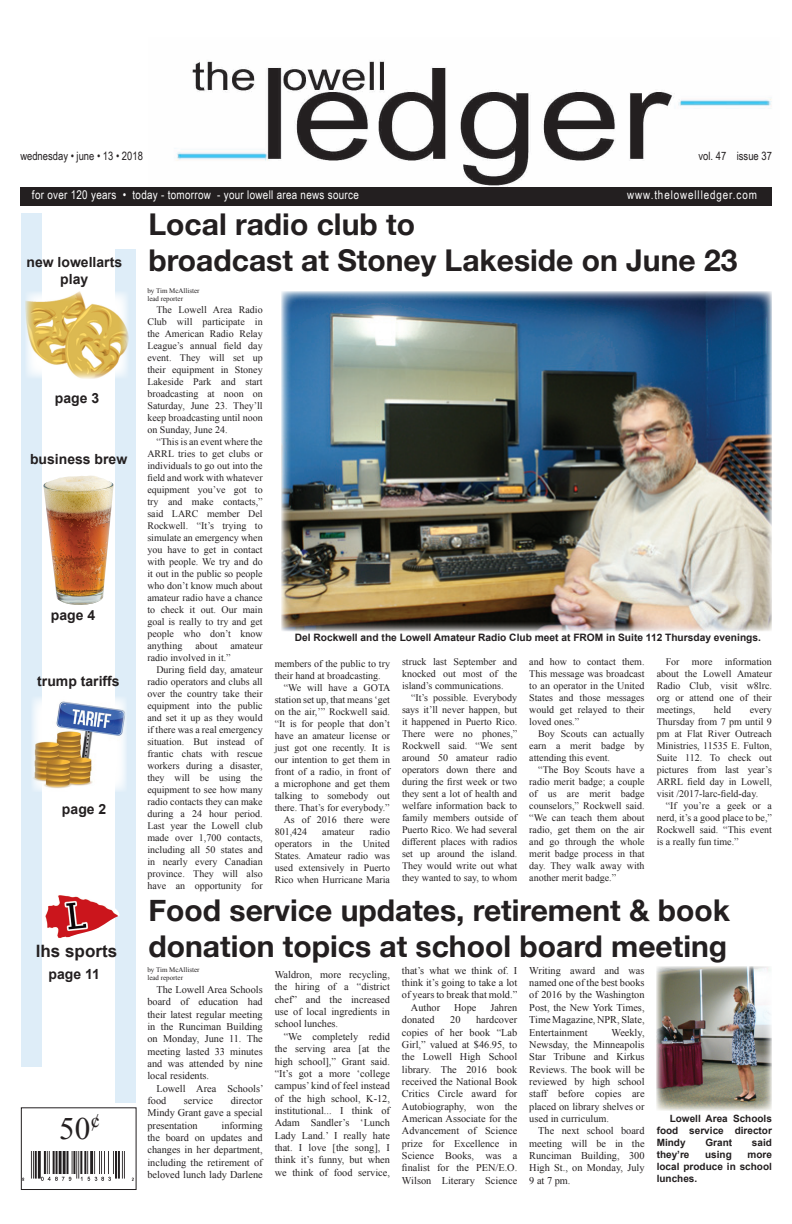
<style>
.page{position:relative;width:792px;height:1224px;background:#fff}
.page>*{position:absolute;margin:0;border:0;box-sizing:border-box;transform-origin:0 0}
.t1{font:31.2px "Times New Roman";color:#231f20}
.t2{font:700 30px/36px "Helvetica Neue";color:#231f20}
.t3{font:700 17px "Arial";color:#231f20}
.t4{font:700 14px/16.8px "Arial";color:#231f20;text-align:center}
.t5{font:12px "Arial Narrow";letter-spacing:.025em;color:#fff}
.t6{font:12px "Arial Narrow";letter-spacing:.075em;color:#fff}
.t7{font:11.5px "Arial Narrow";color:#231f20}
.t8{font:10.3px/12.4px "Times New Roman";color:#231f20;text-align:justify}
.t9{font:700 10.2px "Arial";color:#231f20}
.t10{font:10px/12px "Times New Roman";color:#231f20;text-align:justify}
.t11{font:700 10px/12px "Arial";color:#231f20;text-align:justify}
.t12{font:7px/8.4px "Times New Roman";color:#231f20}
</style>
<div class="page">
<img style="left:176px;top:60px;width:596px;height:127px">
<div style="left:20px;top:187px;width:752px;height:18px;background:#231f20"></div>
<div style="left:21px;top:213px;width:20px;height:854px;background:#deedf8"></div>
<div style="left:115px;top:249px;width:20px;height:854px;background:#deedf8"></div>
<img style="left:23px;top:1152px;width:110px;height:29px">
<div style="left:21px;top:1107px;width:116px;height:83px;border:1px solid #231f20"></div>
<img style="left:45px;top:895px;width:75px;height:43px">
<img style="left:282px;top:291px;width:490px;height:340px">
<img style="left:25px;top:291px;width:104px;height:88px">
<img style="left:43px;top:476px;width:70px;height:129px">
<img style="left:657px;top:967px;width:115px;height:144px">
<img style="left:33px;top:696px;width:93px;height:96px">
<p class="t7" style="left:20px;top:147px;width:124px">wednesday • june • 13 • 2018</p>
<p class="t7" style="left:699px;top:147px;width:75px">vol. 47 issue 37</p>
<p class="t5" style="left:32px;top:186px;width:328px">for over 120 years • today - tomorrow - your lowell area news source</p>
<p class="t6" style="left:627px;top:186px;width:131px">www.thelowellledger.com</p>
<h3 class="t4" style="left:26px;top:254px;width:97px">new lowellarts play</h3>
<h3 class="t4" style="left:55px;top:390px;width:46px">page 3</h3>
<h3 class="t4" style="left:30px;top:451px;width:99px">business brew</h3>
<h3 class="t4" style="left:51px;top:607px;width:46px">page 4</h3>
<h3 class="t4" style="left:37px;top:673px;width:84px">trump tariffs</h3>
<h3 class="t4" style="left:62px;top:801px;width:46px">page 2</h3>
<h3 class="t3" style="left:36px;top:940px;width:83px">lhs sports</h3>
<h3 class="t4" style="left:49px;top:966px;width:53px">page 11</h3>
<h1 class="t1" style="left:59px;top:1107px;width:43px">50<sup>¢</sup></h1>
<h2 class="t2" style="left:148px;top:207px;width:591px">Local radio club to<br>broadcast at Stoney Lakeside on June 23</h2>
<p class="t12" style="left:147px;top:286px;width:54px">by Tim McAllister lead reporter</p>
<p class="t10" style="left:147px;top:304px;width:117px;text-indent:9px">The Lowell Area Radio Club will participate in the American Radio Relay League’s annual field day event. They will set up their equipment in Stoney Lakeside Park and start broadcasting at noon on Saturday, June 23. They’ll keep broadcasting until noon on Sunday, June 24.</p>
<p class="t10" style="left:147px;top:436px;width:117px;text-indent:9px">“This is an event where the ARRL tries to get clubs or individuals to go out into the field and work with whatever equipment you’ve got to try and make contacts,” said LARC member Del Rockwell. “It’s trying to simulate an emergency when you have to get in contact with people. We try and do it out in the public so people who don’t know much about amateur radio have a chance to check it out. Our main goal is really to try and get people who don’t know anything</p>
<p class="t10" style="left:195px;top:640px;width:24px">about</p>
<p class="t10" style="left:147px;top:640px;width:117px;text-indent:83px">amateur radio involved in it.”</p>
<p class="t10" style="left:147px;top:664px;width:117px;text-indent:9px">During field day, amateur radio operators and clubs all over the country take their equipment into the public and set it up as they would if there was a real emergency situation. But instead of frantic chats with rescue workers during a disaster, they will be using the equipment to see how many radio contacts they can make during a 24 hour period.<br>Last year the Lowell club made over 1,700 contacts, including all 50 states and in nearly every Canadian province. They will also have an opportunity for</p>
<p class="t9" style="left:295px;top:631px;width:468px">Del Rockwell and the Lowell Amateur Radio Club meet at FROM in Suite 112 Thursday evenings.</p>
<p class="t10" style="left:402px;top:656px;width:117px">struck last September and knocked out most of the island’s communications.</p>
<p class="t10" style="left:402px;top:692px;width:117px;text-indent:9px">“It’s possible. Everybody says it’ll never happen, but it happened in Puerto Rico.<br>There were no phones,” Rockwell said. “We sent around 50 amateur radio operators down there and during the first week or two they sent a lot of health and welfare information back to family members outside of Puerto Rico. We had several different places with radios set up around the island.<br>They would write out what they wanted to say, to whom</p>
<p class="t10" style="left:529px;top:656px;width:117px">and how to contact them.<br>This message was broadcast to an operator in the United States and those messages would get relayed to their loved ones.”</p>
<p class="t10" style="left:529px;top:728px;width:117px;text-indent:9px">Boy Scouts can actually earn a merit badge by attending this event.</p>
<p class="t10" style="left:529px;top:764px;width:117px;text-indent:9px">“The Boy Scouts have a radio merit badge; a couple of us are merit badge counselors,” Rockwell said. “We can teach them about radio, get them on the air and go through the whole merit badge process in that day. They walk away with another merit badge.”</p>
<p class="t10" style="left:657px;top:656px;width:117px;text-indent:9px">For more information about the Lowell Amateur Radio Club, visit w8lrc. org or attend one of their meetings,</p>
<p class="t10" style="left:275px;top:658px;width:117px">members of the public to try</p>
<p class="t10" style="left:275px;top:670px;width:108px">their hand at broadcasting.</p>
<p class="t10" style="left:284px;top:682px;width:108px">“We will have a GOTA</p>
<p class="t10" style="left:275px;top:694px;width:117px">station set up, that means ‘get</p>
<p class="t10" style="left:275px;top:706px;width:117px">on the air,’” Rockwell said.</p>
<p class="t10" style="left:275px;top:718px;width:117px">“It is for people that don’t</p>
<p class="t10" style="left:275px;top:730px;width:117px">have an amateur license or</p>
<p class="t10" style="left:275px;top:742px;width:117px">just got one recently. It is</p>
<p class="t10" style="left:275px;top:754px;width:117px">our intention to get them in</p>
<p class="t10" style="left:275px;top:766px;width:117px">front of a radio, in front of</p>
<p class="t10" style="left:275px;top:778px;width:117px">a microphone and get them</p>
<p class="t10" style="left:275px;top:790px;width:117px">talking to somebody out</p>
<p class="t10" style="left:275px;top:802px;width:116px">there. That’s for everybody.”</p>
<p class="t10" style="left:284px;top:814px;width:108px">As of 2016 there were</p>
<p class="t10" style="left:275px;top:826px;width:34px">801,424</p>
<p class="t10" style="left:322px;top:826px;width:34px">amateur</p>
<p class="t10" style="left:714px;top:704px;width:19px">held</p>
<p class="t10" style="left:657px;top:704px;width:117px;text-indent:93px">every Thursday from 7 pm until 9 pm at Flat River Outreach Ministries, 11535 E. Fulton, Suite 112. To check out pictures from last year’s ARRL field day in Lowell, visit /2017-larc-field-day.</p>
<p class="t10" style="left:657px;top:800px;width:117px;text-indent:9px">“If you’re a geek or a nerd, it’s a good place to be,” Rockwell said. “This event is a really fun time.”</p>
<p class="t10" style="left:275px;top:826px;width:117px;text-indent:95px">radio operators in the United States. Amateur radio was used extensively in Puerto Rico when Hurricane Maria</p>
<h2 class="t2" style="left:148px;top:893px;width:583px">Food service updates, retirement &amp; book donation topics at school board meeting</h2>
<p class="t8" style="left:275px;top:968px;width:117px">Waldron, more recycling, the hiring of a “district chef” and the increased use of local ingredients in school lunches.</p>
<p class="t8" style="left:275px;top:1030px;width:117px;text-indent:9px">“We completely redid the serving area [at the high school],” Grant said. “It’s got a more ‘college campus’ kind of feel instead of the high school, K-12, institutional... I think of Adam Sandler’s ‘Lunch Lady Land.’ I really hate that. I love [the song], I think it’s funny, but when we think of food service,</p>
<p class="t8" style="left:529px;top:964px;width:117px">Writing award and was named one of the best books of 2016 by the Washington Post, the New York Times, Time Magazine, NPR, Slate, Entertainment</p>
<p class="t8" style="left:402px;top:964px;width:117px">that’s what we think of. I</p>
<p class="t8" style="left:402px;top:976px;width:117px">think it’s going to take a lot</p>
<p class="t8" style="left:402px;top:989px;width:117px">of years to break that mold.”</p>
<p class="t8" style="left:411px;top:1001px;width:31px">Author</p>
<p class="t8" style="left:454px;top:1001px;width:24px">Hope</p>
<p class="t8" style="left:490px;top:1001px;width:28px">Jahren</p>
<p class="t8" style="left:402px;top:1013px;width:34px">donated</p>
<p class="t8" style="left:450px;top:1013px;width:12px">20</p>
<p class="t12" style="left:147px;top:965px;width:54px">by Tim McAllister lead reporter</p>
<p class="t8" style="left:147px;top:983px;width:117px;text-indent:9px">The Lowell Area Schools board of education had their latest regular meeting in the Runciman Building on Monday, June 11. The meeting lasted 33 minutes and was attended by nine local residents.</p>
<p class="t8" style="left:147px;top:1082px;width:118px;text-indent:9px">Lowell Area Schools’ food</p>
<p class="t8" style="left:402px;top:1013px;width:117px;text-indent:74px">hardcover copies of her book “Lab Girl,” valued at $46.95, to the Lowell High School library. The 2016 book received the National Book Critics Circle award for Autobiography, won the American Associate for the Advancement of Science prize for Excellence in Science Books, was a finalist for the PEN/E.O.<br>Wilson Literary Science</p>
<p class="t8" style="left:529px;top:1026px;width:117px;text-indent:82px">Weekly, Newsday, the Minneapolis Star Tribune and Kirkus Reviews. The book will be reviewed by high school staff before copies are placed on library shelves or used in curriculum.</p>
<p class="t8" style="left:529px;top:1125px;width:117px;text-indent:9px">The next school board meeting will be in the Runciman Building, 300<br>High St., on Monday, July 9 at 7 pm.</p>
<p class="t8" style="left:147px;top:1094px;width:117px;text-indent:83px">director Mindy Grant gave a special presentation</p>
<p class="t8" style="left:184px;top:1094px;width:31px">service</p>
<p class="t11" style="left:657px;top:1113px;width:117px;text-indent:13px">Lowell Area Schools food service director Mindy</p>
<p class="t8" style="left:147px;top:1119px;width:117px;text-indent:74px">informing the board on updates and changes in her department, including the retirement of beloved lunch lady Darlene</p>
<p class="t11" style="left:705px;top:1137px;width:28px">Grant</p>
<p class="t11" style="left:752px;top:1137px;width:22px">said</p>
<p class="t11" style="left:657px;top:1149px;width:34px">they’re</p>
<p class="t11" style="left:705px;top:1149px;width:28px">using</p>
<p class="t11" style="left:657px;top:1149px;width:117px;text-indent:91px">more local produce in school lunches.</p>
</div>
